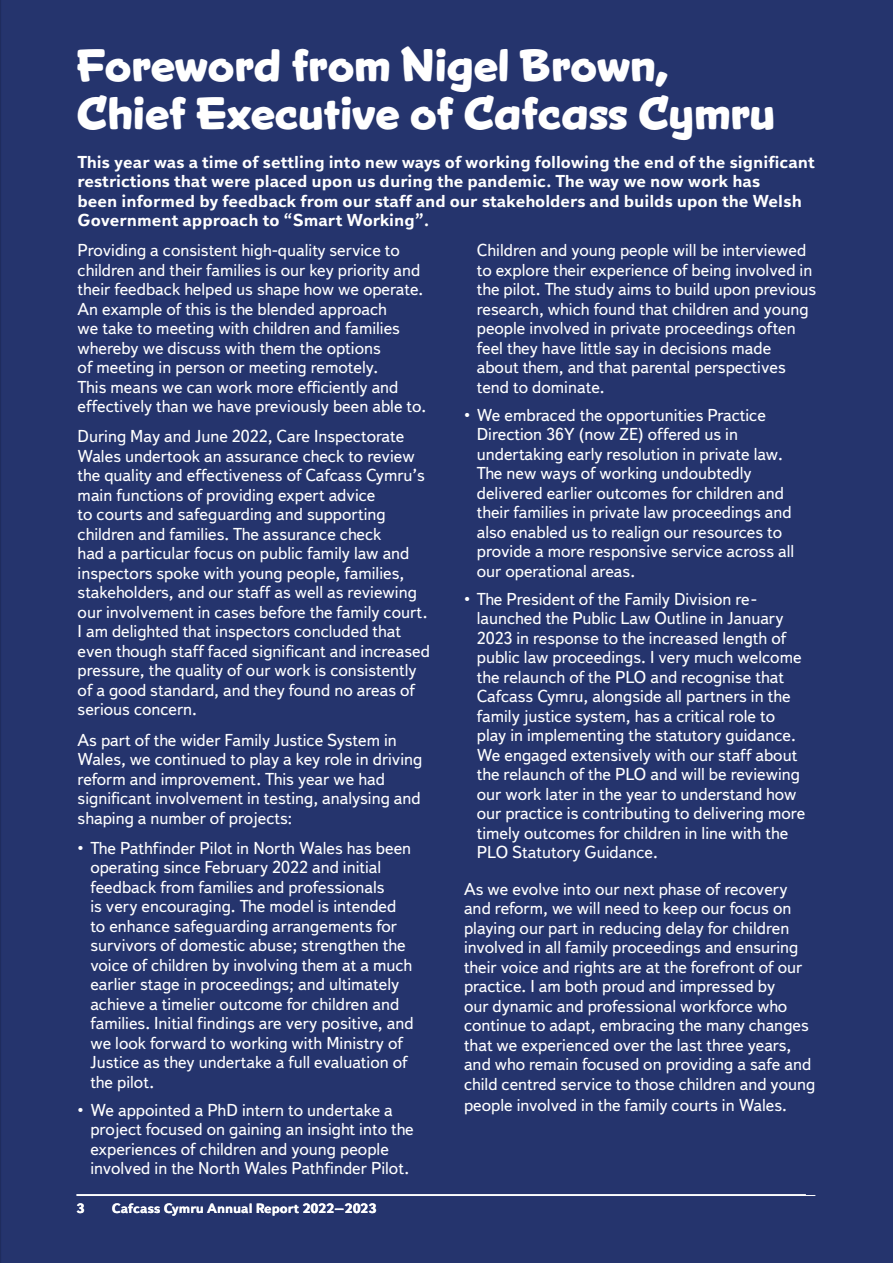
<style>
.page{position:relative;width:893px;height:1263px;background:#25346d}
.page>*{position:absolute;margin:0;border:0;box-sizing:border-box;transform-origin:0 0}
.Heading{font:700 45px/48px "Snicker";color:#fff}
.White_Text{font:17.25px/19.5px "Textbook New";color:#fff}
.NEW_Bullets_White{font:17.25px/19.5px "Textbook New";color:#fff}
.NEW_Bullets_White_Last_line{font:17.25px/19.5px "Textbook New";color:#fff}
.White_Bold_Spanned{font:700 17.25px/19.5px "Textbook New";color:#fff}
.footers{font:700 13.5px "Textbook New";color:#fff}
.page_numbers{font:700 13.5px "Textbook New";color:#fff}
</style>
<div class="page">
<hr style="left:0;top:0;width:1px;height:1263px;background:#eee">
<hr style="left:77px;top:1194px;width:729px;height:1px;background:#fff">
<hr style="left:77px;top:1195px;width:738px;height:1px;background:#fff">
<p class="Heading" style="left:77px;top:42px;width:700px">Foreword from Nigel Brown,<br>Chief Executive of Cafcass Cymru</p>
<p class="White_Bold_Spanned" style="left:78px;top:152px;width:739px">This year was a time of settling into new ways of working following the end of the significant restrictions that were placed upon us during the pandemic. The way we now work has<br>been informed by feedback from our staff and our stakeholders and builds upon the Welsh Government approach to “Smart Working”.</p>
<p class="White_Text" style="left:78px;top:240px;width:350px">Providing a consistent high-quality service to children and their families is our key priority and their feedback helped us shape how we operate.<br>An example of this is the blended approach<br>we take to meeting with children and families whereby we discuss with them the options<br>of meeting in person or meeting remotely.<br>This means we can work more efficiently and effectively than we have previously been able to.</p>
<p class="White_Text" style="left:78px;top:427px;width:354px">During May and June 2022, Care Inspectorate Wales undertook an assurance check to review the quality and effectiveness of Cafcass Cymru’s main functions of providing expert advice<br>to courts and safeguarding and supporting children and families. The assurance check<br>had a particular focus on public family law and inspectors spoke with young people, families, stakeholders, and our staff as well as reviewing our involvement in cases before the family court.<br>I am delighted that inspectors concluded that even though staff faced significant and increased pressure, the quality of our work is consistently of a good standard, and they found no areas of serious concern.</p>
<p class="White_Text" style="left:78px;top:730px;width:346px">As part of the wider Family Justice System in Wales, we continued to play a key role in driving reform and improvement. This year we had significant involvement in testing, analysing and shaping a number of projects:</p>
<p class="NEW_Bullets_White" style="left:90px;top:838px;width:325px;text-indent:-13px">• The Pathfinder Pilot in North Wales has been operating since February 2022 and initial feedback from families and professionals<br>is very encouraging. The model is intended to enhance safeguarding arrangements for survivors of domestic abuse; strengthen the voice of children by involving them at a much earlier stage in proceedings; and ultimately achieve a timelier outcome for children and families. Initial findings are very positive, and we look forward to working with Ministry of Justice as they undertake a full evaluation of the pilot.</p>
<p class="NEW_Bullets_White" style="left:90px;top:1100px;width:325px;text-indent:-13px">• We appointed a PhD intern to undertake a project focused on gaining an insight into the experiences of children and young people involved in the North Wales Pathfinder Pilot.</p>
<p class="NEW_Bullets_White" style="left:477px;top:240px;width:341px">Children and young people will be interviewed to explore their experience of being involved in the pilot. The study aims to build upon previous research, which found that children and young people involved in private proceedings often feel they have little say in decisions made about them, and that parental perspectives tend to dominate.</p>
<p class="NEW_Bullets_White" style="left:477px;top:405px;width:319px;text-indent:-13px">• We embraced the opportunities Practice Direction 36Y (now ZE) offered us in undertaking early resolution in private law.<br>The new ways of working undoubtedly delivered earlier outcomes for children and their families in private law proceedings and also enabled us to realign our resources to provide a more responsive service across all our operational areas.</p>
<p class="NEW_Bullets_White_Last_line" style="left:477px;top:589px;width:330px;text-indent:-13px">• The President of the Family Division re&shy;launched the Public Law Outline in January 2023 in response to the increased length of public law proceedings. I very much welcome the relaunch of the PLO and recognise that Cafcass Cymru, alongside all partners in the family justice system, has a critical role to play in implementing the statutory guidance.<br>We engaged extensively with our staff about the relaunch of the PLO and will be reviewing our work later in the year to understand how our practice is contributing to delivering more timely outcomes for children in line with the PLO Statutory Guidance.</p>
<p class="White_Text" style="left:464px;top:879px;width:353px">As we evolve into our next phase of recovery and reform, we will need to keep our focus on playing our part in reducing delay for children involved in all family proceedings and ensuring their voice and rights are at the forefront of our practice. I am both proud and impressed by<br>our dynamic and professional workforce who continue to adapt, embracing the many changes that we experienced over the last three years, and who remain focused on providing a safe and child centred service to those children and young people involved in the family courts in Wales.</p>
<p class="page_numbers" style="left:77px;top:1200px;width:10px">3</p>
<p class="footers" style="left:112px;top:1200px;width:266px">Cafcass Cymru Annual Report 2022–2023</p>
</div>
